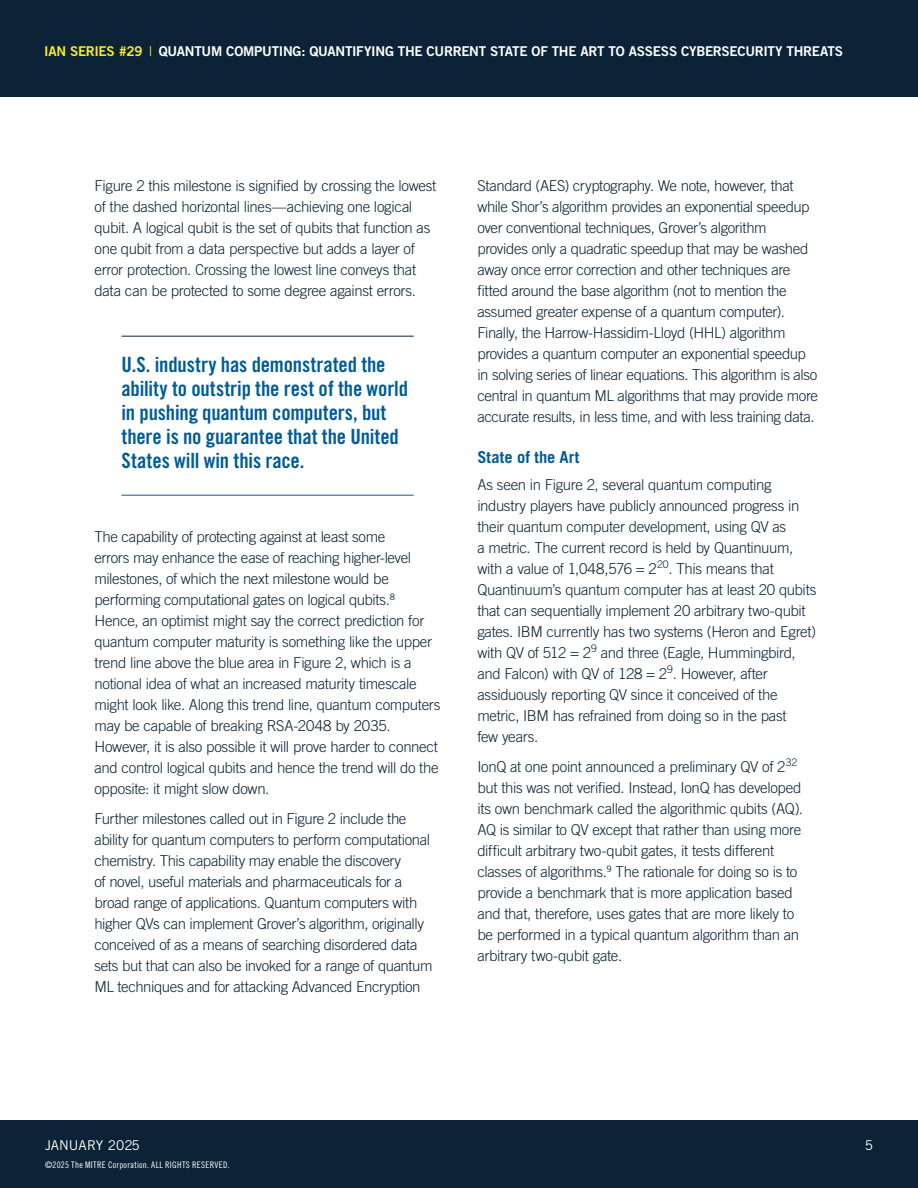
<style>
.page{position:relative;width:918px;height:1188px;background:#fff}
.page>*{position:absolute;margin:0;border:0;box-sizing:border-box;transform-origin:0 0}
.t1{font:21px/24px "Trade Gothic LT Pro Bd Cn 20";letter-spacing:-.005em;color:#005c95}
.t2{font:700 16.5px "Trade Gothic LT Pro";letter-spacing:.01em;color:#005c95}
.t3{font:300 15px/21px "Trade Gothic LT Pro";letter-spacing:-.025em;color:#0c2337}
.t4{font:13.5px "Trade Gothic LT Pro Bd 2";letter-spacing:-.02em;color:#fff}
.t5{font:13.5px "Trade Gothic LT Pro";letter-spacing:-.005em;color:#fff}
.t6{font:9px "Trade Gothic LT Pro Cn 18";letter-spacing:.03em;color:#fff}
.s1{color:#faed24}
.s2{font-family:"Trade Gothic LT Pro Cn 18";color:#faed24}
</style>
<div class="page">
<div style="left:0;top:1120px;width:918px;height:68px;background:#0c2337"></div>
<div style="left:0;top:0;width:918px;height:97px;background:#0c2337"></div>
<hr style="left:122px;top:495px;width:292px;height:1px;background:#005c95">
<hr style="left:122px;top:336px;width:292px;height:1px;background:#0c2337">
<p class="t4" style="left:44px;top:43px;width:800px"><span class="s1">IAN SERIES #29</span> <span class="s2">|</span> QUANTUM COMPUTING: QUANTIFYING THE CURRENT STATE OF THE ART TO ASSESS CYBERSECURITY THREATS</p>
<p class="t3" style="left:94px;top:175px;width:343px">Figure 2 this milestone is signifed by crossing the lowest of the dashed horizontal lines—achieving one logical qubit. A logical qubit is the set of qubits that function as one qubit from a data perspective but adds a layer of error protection. Crossing the lowest line conveys that data can be protected to some degree against errors.</p>
<h1 class="t1" style="left:122px;top:353px;width:288px">U.S. industry has demonstrated the ability to outstrip the rest of the world in pushing quantum computers, but there is no guarantee that the United States will win this race.</h1>
<p class="t3" style="left:94px;top:526px;width:347px">The capability of protecting against at least some<br>errors may enhance the ease of reaching higher-level milestones, of which the next milestone would be performing computational gates on logical qubits.<sup>8<br></sup>Hence, an optimist might say the correct prediction for quantum computer maturity is something like the upper trend line above the blue area in Figure 2, which is a notional idea of what an increased maturity timescale might look like. Along this trend line, quantum computers may be capable of breaking RSA-2048 by 2035.<br>However, it is also possible it will prove harder to connect and control logical qubits and hence the trend will do the opposite: it might slow down.</p>
<p class="t3" style="left:94px;top:808px;width:340px">Further milestones called out in Figure 2 include the ability for quantum computers to perform computational chemistry. This capability may enable the discovery<br>of novel, useful materials and pharmaceuticals for a broad range of applications. Quantum computers with higher QVs can implement Grover’s algorithm, originally conceived of as a means of searching disordered data sets but that can also be invoked for a range of quantum ML techniques and for attacking Advanced Encryption</p>
<p class="t3" style="left:477px;top:175px;width:342px">Standard (AES) cryptography. We note, however, that while Shor’s algorithm provides an exponential speedup over conventional techniques, Grover’s algorithm provides only a quadratic speedup that may be washed away once error correction and other techniques are ftted around the base algorithm (not to mention the assumed greater expense of a quantum computer).<br>Finally, the Harrow-Hassidim-Lloyd (HHL) algorithm provides a quantum computer an exponential speedup in solving series of linear equations. This algorithm is also central in quantum ML algorithms that may provide more accurate results, in less time, and with less training data.</p>
<p class="t2" style="left:477px;top:447px;width:104px">State of the Art</p>
<p class="t3" style="left:477px;top:474px;width:341px">As seen in Figure 2, several quantum computing industry players have publicly announced progress in their quantum computer development, using QV as<br>a metric. The current record is held by Quantinuum, with a value of 1,048,576 = 2<sup>20</sup>. This means that Quantinuum’s quantum computer has at least 20 qubits that can sequentially implement 20 arbitrary two-qubit gates. IBM currently has two systems (Heron and Egret) with QV of 512 = 2<sup>9</sup> and three (Eagle, Hummingbird, and Falcon) with QV of 128 = 2<sup>9</sup>. However, after assiduously reporting QV since it conceived of the metric, IBM has refrained from doing so in the past<br>few years.</p>
<p class="t3" style="left:477px;top:756px;width:327px">IonQ at one point announced a preliminary QV of 2<sup>32 </sup>but this was not verifed. Instead, IonQ has developed its own benchmark called the algorithmic qubits (AQ).<br>AQ is similar to QV except that rather than using more diffcult arbitrary two-qubit gates, it tests different classes of algorithms.<sup>9</sup> The rationale for doing so is to provide a benchmark that is more application based and that, therefore, uses gates that are more likely to be performed in a typical quantum algorithm than an arbitrary two-qubit gate.</p>
<p class="t5" style="left:45px;top:1137px;width:96px">JANUARY 2025</p>
<p class="t5" style="left:865px;top:1137px;width:10px">5</p>
<p class="t6" style="left:45px;top:1159px;width:186px">©2025 The MITRE Corporation. ALL RIGHTS RESERVED.</p>
</div>
